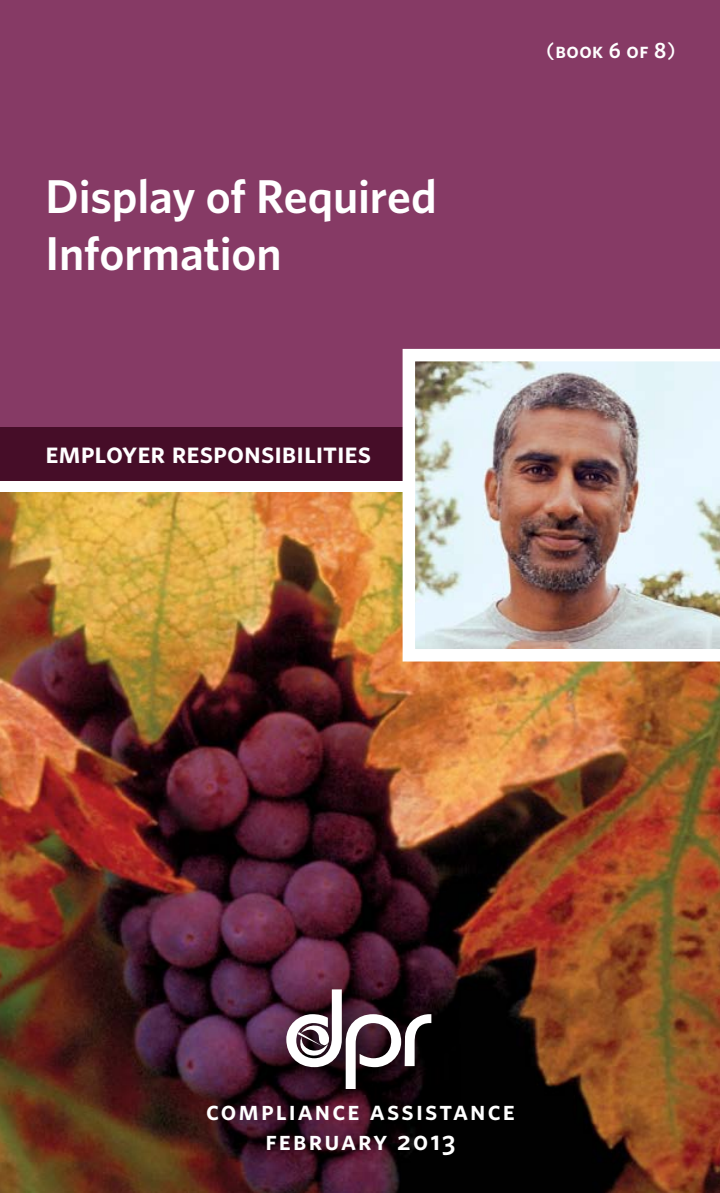
<style>
.page{position:relative;width:720px;height:1193px;background:#fff}
.page>*{position:absolute;margin:0;border:0;box-sizing:border-box;transform-origin:0 0}
.Cover_Large_Heading{font:600 47.5px/57.5px "Whitney";letter-spacing:-.005em;color:#fff}
.Cover_Employer{font:30px "Whitney Semibold SC";color:#fff}
.Cover_Footer{font:27.5px "Whitney Semibold SC";letter-spacing:.075em;color:#fff}
.t1{font:22px "Whitney Semibold SC";letter-spacing:.02em;color:#fff}
.s1{font-family:"Whitney";font-weight:500}
</style>
<div class="page">
<div style="left:0;top:0;width:720px;height:480px;background:#863a65"></div>
<div style="left:0;top:427px;width:403px;height:53px;background:#460d28"></div>
<img style="left:0;top:493px;width:720px;height:699px">
<img style="left:403px;top:349px;width:317px;height:312px">
<svg style="left:267px;top:970px;width:194px;height:148px;background:#290f1c"></svg>
<svg style="left:286px;top:989px;width:145px;height:100px"></svg>
<p class="Cover_Large_Heading" style="left:46px;top:166px;width:393px">Display of Required<br>Information</p>
<p class="Cover_Employer" style="left:46px;top:434px;width:327px">employer responsibilities</p>
<p class="t1" style="left:546px;top:37px;width:131px"><span class="s1">(</span>book 6 of 8<span class="s1">)</span></p>
<p class="Cover_Footer" style="left:206px;top:1094px;width:311px">compliance assistance</p>
<p class="Cover_Footer" style="left:266px;top:1124px;width:192px">february 2013</p>
</div>
